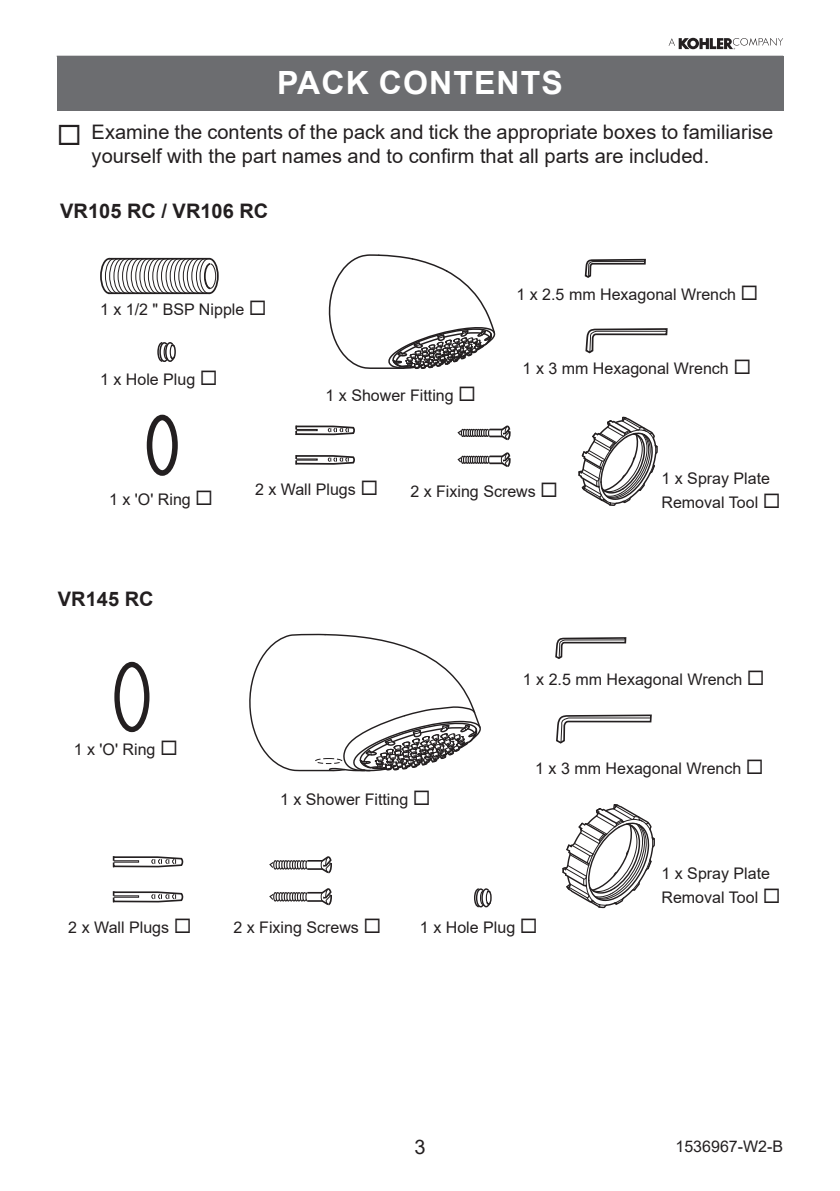
<style>
.page{position:relative;width:840px;height:1191px;background:#fff}
.page>*{position:absolute;margin:0;border:0;box-sizing:border-box;transform-origin:0 0}
.Heading_1{font:700 32px "Arial";letter-spacing:.035em;color:#fff}
.Body_Justify{font:20px/24px "Arial";color:#231f20}
.Heading_3{font:700 20px "Arial";color:#231f20}
.t1{font:16px/24px "Arial";color:#231f20}
</style>
<div class="page">
<svg style="left:668px;top:38px;width:114px;height:11px"></svg>
<svg style="left:457px;top:425px;width:54px;height:16px"></svg>
<svg style="left:457px;top:452px;width:54px;height:15px"></svg>
<svg style="left:584px;top:258px;width:62px;height:20px"></svg>
<svg style="left:585px;top:328px;width:82px;height:26px"></svg>
<svg style="left:100px;top:257px;width:119px;height:38px"></svg>
<svg style="left:295px;top:425px;width:59px;height:11px"></svg>
<svg style="left:295px;top:455px;width:59px;height:10px"></svg>
<div style="left:147px;top:415px;width:31px;height:61px;border:6px solid #231f20;border-radius:50%"></div>
<svg style="left:328px;top:254px;width:168px;height:115px"></svg>
<svg style="left:578px;top:416px;width:80px;height:90px"></svg>
<svg style="left:157px;top:342px;width:19px;height:20px"></svg>
<svg style="left:555px;top:637px;width:72px;height:22px"></svg>
<svg style="left:556px;top:714px;width:96px;height:30px"></svg>
<div style="left:114px;top:662px;width:35px;height:70px;border:5px solid #231f20;border-radius:50%"></div>
<svg style="left:474px;top:888px;width:18px;height:20px"></svg>
<svg style="left:249px;top:634px;width:232px;height:138px"></svg>
<svg style="left:562px;top:804px;width:92px;height:104px"></svg>
<svg style="left:269px;top:856px;width:63px;height:18px"></svg>
<svg style="left:269px;top:888px;width:63px;height:18px"></svg>
<svg style="left:113px;top:856px;width:70px;height:12px"></svg>
<svg style="left:113px;top:891px;width:70px;height:12px"></svg>
<div style="left:57px;top:56px;width:725px;height:54px;background:#6c6d70"></div>
<p class="Heading_1" style="left:277px;top:61px;width:287px">PACK CONTENTS</p>
<p class="Body_Justify" style="left:92px;top:120px;width:682px">Examine the contents of the pack and tick the appropriate boxes to familiarise yourself with the part names and to confirm that all parts are included.</p>
<p class="Heading_3" style="left:60px;top:197px;width:209px">VR105 RC / VR106 RC</p>
<p class="t1" style="left:100px;top:297px;width:168px">1 x 1/2 " BSP Nipple ◻</p>
<p class="t1" style="left:100px;top:367px;width:119px">1 x Hole Plug ◻</p>
<p class="t1" style="left:325px;top:383px;width:152px">1 x Shower Fitting ◻</p>
<p class="t1" style="left:516px;top:283px;width:243px">1 x 2.5 mm Hexagonal Wrench ◻</p>
<p class="t1" style="left:522px;top:356px;width:230px">1 x 3 mm Hexagonal Wrench ◻</p>
<p class="t1" style="left:109px;top:487px;width:105px">1 x 'O' Ring ◻</p>
<p class="t1" style="left:255px;top:477px;width:125px">2 x Wall Plugs ◻</p>
<p class="t1" style="left:661px;top:466px;width:120px">1 x Spray Plate<br>Removal Tool ◻</p>
<p class="t1" style="left:410px;top:479px;width:149px">2 x Fixing Screws ◻</p>
<p class="Heading_3" style="left:58px;top:585px;width:97px">VR145 RC</p>
<p class="t1" style="left:74px;top:737px;width:105px">1 x 'O' Ring ◻</p>
<p class="t1" style="left:68px;top:915px;width:125px">2 x Wall Plugs ◻</p>
<p class="t1" style="left:522px;top:667px;width:243px">1 x 2.5 mm Hexagonal Wrench ◻</p>
<p class="t1" style="left:280px;top:787px;width:152px">1 x Shower Fitting ◻</p>
<p class="t1" style="left:535px;top:756px;width:230px">1 x 3 mm Hexagonal Wrench ◻</p>
<p class="t1" style="left:661px;top:861px;width:120px">1 x Spray Plate<br>Removal Tool ◻</p>
<p class="t1" style="left:233px;top:915px;width:149px">2 x Fixing Screws ◻</p>
<p class="t1" style="left:420px;top:915px;width:119px">1 x Hole Plug ◻</p>
<p class="Body_Justify" style="left:414px;top:1135px;width:13px">3</p>
<p class="t1" style="left:675px;top:1133px;width:109px">1536967-W2-B</p>
</div>
